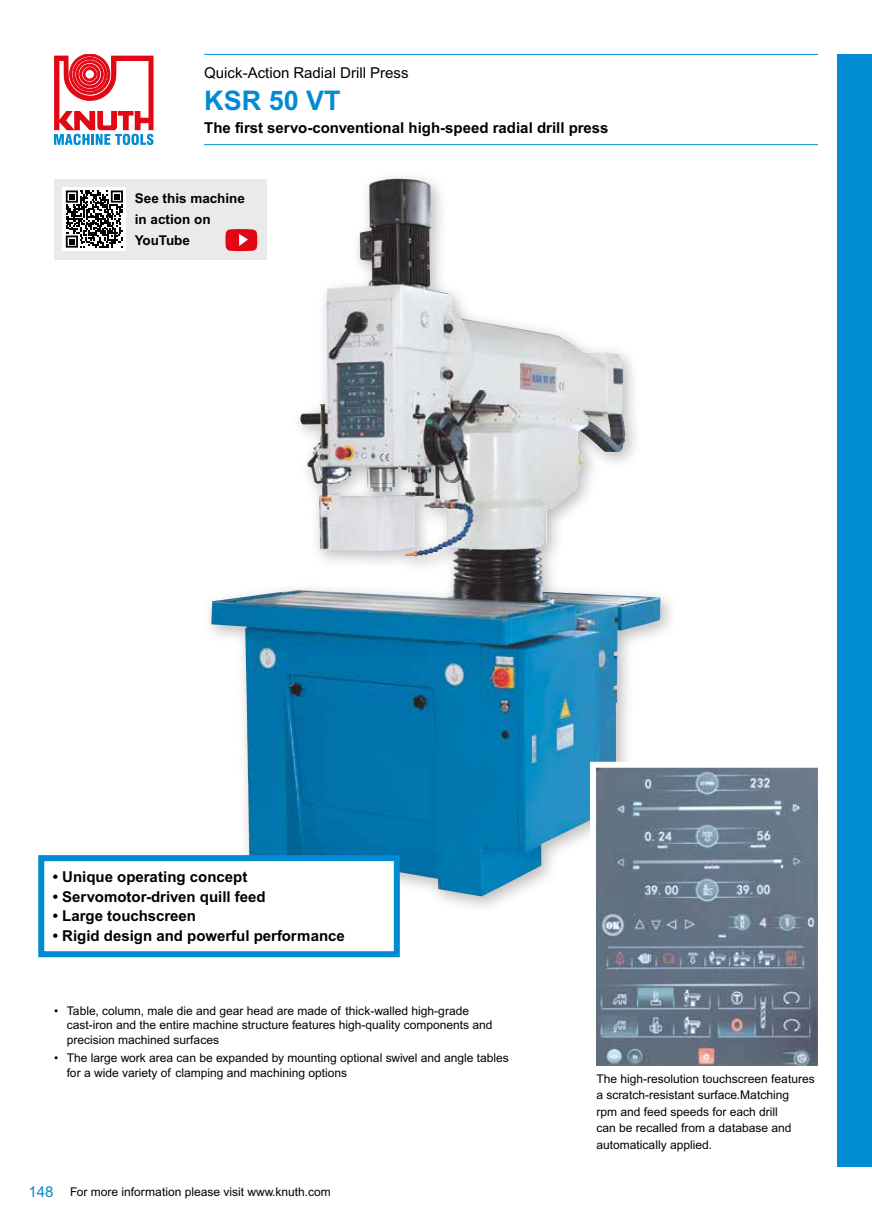
<style>
.page{position:relative;width:872px;height:1221px;background:#fff}
.page>*{position:absolute;margin:0;border:0;box-sizing:border-box;transform-origin:0 0}
.t1{font:700 27px "Arial MT Pro";color:#008bd2}
.t2{font:700 15px "Arial MT Pro";color:#000}
.t3{font:15px "Arial MT Pro";color:#000}
.t4{font:15px "Arial MT Pro";color:#008bd2}
.t5{font:700 13.5px/21px "Arial MT Pro";color:#000}
.t6{font:12px/16.5px "Arial MT Pro";color:#000}
</style>
<div class="page">
<div style="left:202px;top:170px;width:476px;height:744px;background:#000;opacity:.26"></div>
<img style="left:300px;top:180px;width:135px;height:371px">
<div style="left:838px;top:54px;width:34px;height:1112px;background:#008bd2"></div>
<div style="left:38px;top:855px;width:362px;height:102px;background:#fff;border:6px solid #008bd2"></div>
<svg style="left:54px;top:54px;width:99px;height:91px"></svg>
<hr style="left:204px;top:54px;width:614px;height:1px;background:#008bd2">
<hr style="left:204px;top:144px;width:614px;height:1px;background:#008bd2">
<img style="left:597px;top:768px;width:220px;height:296px">
<div style="left:590px;top:761px;width:234px;height:310px;border:6px solid #fff"></div>
<div style="left:54px;top:179px;width:212px;height:80px;background:#eaeaeb"></div>
<svg style="left:225px;top:229px;width:32px;height:22px"></svg>
<div style="left:63px;top:187px;width:63px;height:64px;background:#fff"></div>
<svg style="left:66px;top:190px;width:57px;height:58px"></svg>
<p class="t3" style="left:204px;top:64px;width:206px">Quick-Action Radial Drill Press</p>
<h1 class="t1" style="left:204px;top:84px;width:138px">KSR 50 VT</h1>
<p class="t2" style="left:204px;top:119px;width:406px">The first servo-conventional high-speed radial drill press</p>
<p class="t5" style="left:135px;top:188px;width:112px">See this machine in action on<br>YouTube</p>
<p class="t2" style="left:53px;top:868px;width:196px">• Unique operating concept</p>
<p class="t2" style="left:53px;top:887px;width:214px">• Servomotor-driven quill feed</p>
<p class="t2" style="left:53px;top:907px;width:145px">• Large touchscreen</p>
<p class="t2" style="left:53px;top:926px;width:293px">• Rigid design and powerful performance</p>
<p class="t6" style="left:67px;top:1003px;width:427px;line-height:14.4px;text-indent:-13px">• Table, column, male die and gear head are made of thick-walled high-grade cast-iron and the entire machine structure features high-quality components and precision machined surfaces</p>
<p class="t6" style="left:67px;top:1051px;width:444px;line-height:14.4px;text-indent:-13px">• The large work area can be expanded by mounting optional swivel and angle tables for a wide variety of clamping and machining options</p>
<p class="t4" style="left:28px;top:1182px;width:27px">148</p>
<p class="t6" style="left:70px;top:1183px;width:262px">For more information please visit www.knuth.com</p>
<p class="t6" style="left:596px;top:1070px;width:220px">The high-resolution touchscreen features a scratch-resistant surface.Matching<br>rpm and feed speeds for each drill<br>can be recalled from a database and automatically applied.</p>
</div>
